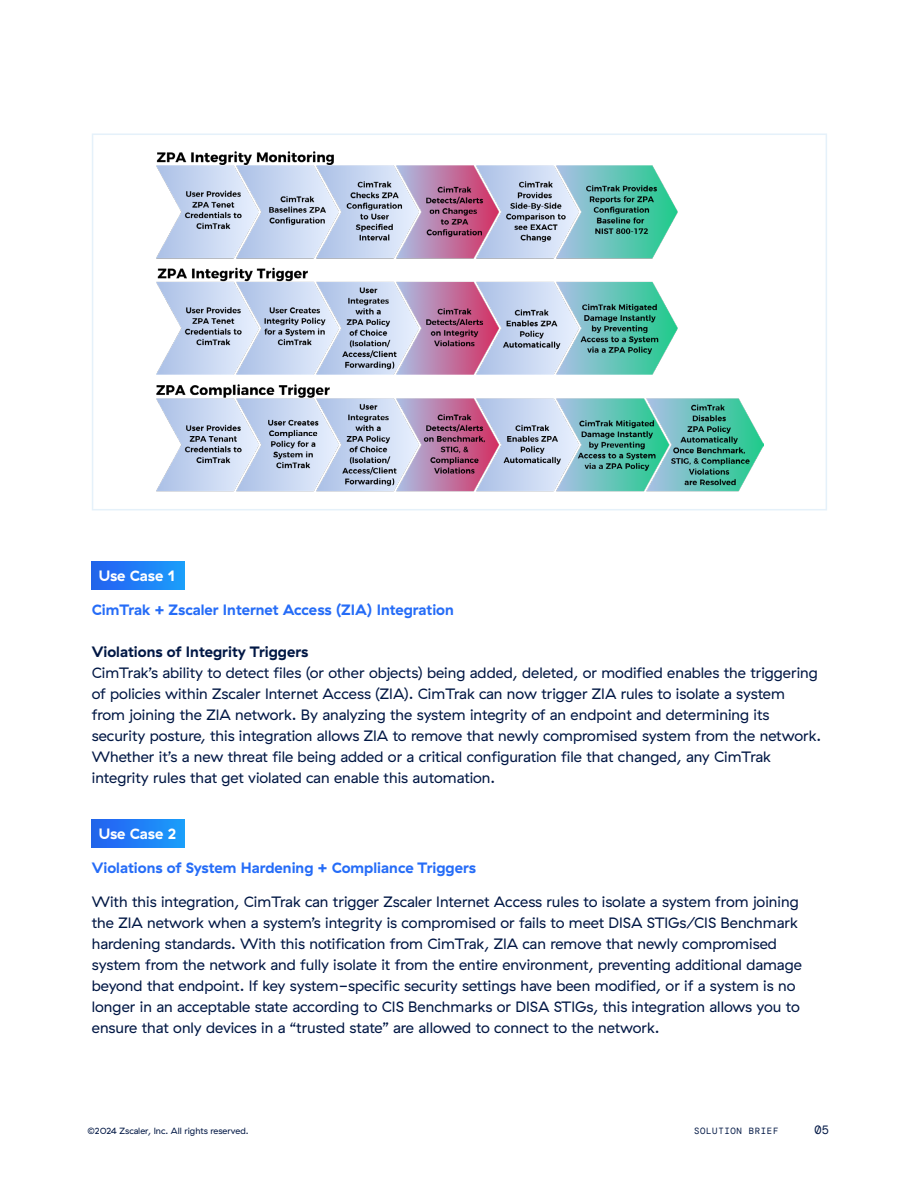
<style>
.page{position:relative;width:918px;height:1188px;background:#fff}
.page>*{position:absolute;margin:0;border:0;box-sizing:border-box;transform-origin:0 0}
.t1{font:15px/21px "GT Haptik ZS";color:#001744}
.t2{font:700 15px "GT Haptik ZS";color:#256cf7}
.t3{font:700 15px "GT Haptik ZS";color:#001744}
.t4{font:700 15px "GT Haptik ZS";color:#fff}
.t5{font:12px "DM Mono";color:#001744}
.t6{font:9px "GT Haptik ZS";color:#001744}
.t7{font:9px "DM Mono";letter-spacing:.075em;color:#001744}
</style>
<div class="page">
<img style="left:156px;top:151px;width:608px;height:341px">
<div style="left:92px;top:134px;width:735px;height:376px;border:2px solid #e5f1fa"></div>
<div style="left:92px;top:562px;width:93px;height:28px;background:linear-gradient(to right,#245ff0,#1b9efc)"></div>
<div style="left:92px;top:819px;width:93px;height:28px;background:linear-gradient(to right,#245ff0,#1b9efc)"></div>
<p class="t4" style="left:99px;top:567px;width:78px">Use Case 1</p>
<p class="t2" style="left:92px;top:600px;width:364px">CimTrak + Zscaler Internet Access (ZIA) Integration</p>
<p class="t3" style="left:92px;top:642px;width:218px">Violations of Integrity Triggers</p>
<p class="t1" style="left:92px;top:662px;width:731px">CimTrak’s ability to detect files (or other objects) being added, deleted, or modified enables the triggering of policies within Zscaler Internet Access (ZIA). CimTrak can now trigger ZIA rules to isolate a system from joining the ZIA network. By analyzing the system integrity of an endpoint and determining its security posture, this integration allows ZIA to remove that newly compromised system from the network.<br>Whether it’s a new threat file being added or a critical configuration file that changed, any CimTrak integrity rules that get violated can enable this automation.</p>
<p class="t4" style="left:99px;top:825px;width:79px">Use Case 2</p>
<p class="t2" style="left:92px;top:858px;width:386px">Violations of System Hardening + Compliance Triggers</p>
<p class="t1" style="left:92px;top:892px;width:712px">With this integration, CimTrak can trigger Zscaler Internet Access rules to isolate a system from joining the ZIA network when a system’s integrity is compromised or fails to meet DISA STIGs/CIS Benchmark hardening standards. With this notification from CimTrak, ZIA can remove that newly compromised system from the network and fully isolate it from the entire environment, preventing additional damage beyond that endpoint. If key system-specific security settings have been modified, or if a system is no longer in an acceptable state according to CIS Benchmarks or DISA STIGs, this integration allows you to ensure that only devices in a “trusted state” are allowed to connect to the network.</p>
<p class="t6" style="left:87px;top:1126px;width:163px">©2024 Zscaler, Inc. All rights reserved.</p>
<p class="t7" style="left:694px;top:1125px;width:86px">SOLUTION BRIEF</p>
<p class="t5" style="left:815px;top:1122px;width:16px">05</p>
</div>
